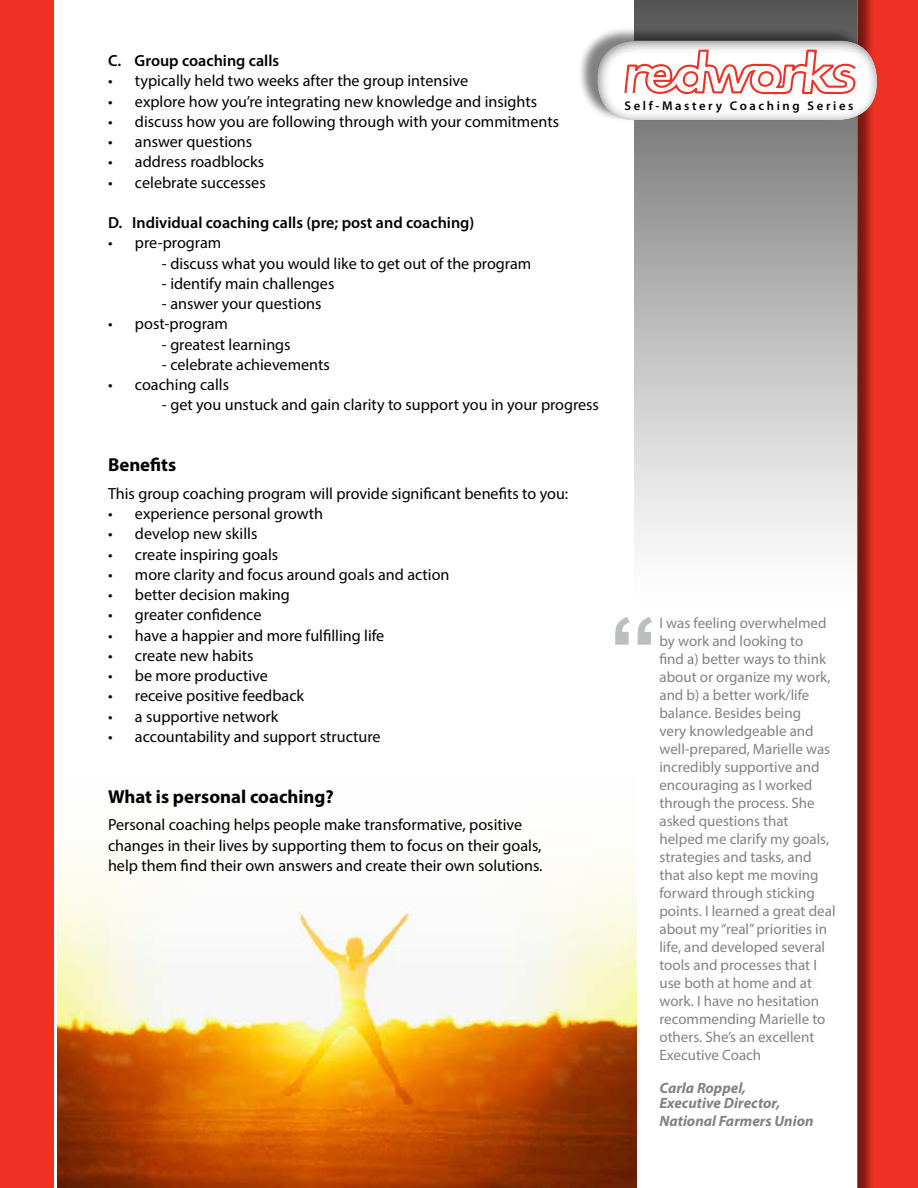
<style>
.page{position:relative;width:918px;height:1188px;background:#ee3124}
.page>*{position:absolute;margin:0;border:0;box-sizing:border-box;transform-origin:0 0}
.t1{font:700 93px "Arial";color:#bcbec0;scale:1.05 1}
.t2{font:700 18.75px "Myriad Pro";color:#000}
.t3{font:16.2px/20.2px "Myriad Pro";color:#000}
.t4{font:600 16.2px "Myriad Pro";color:#000}
.t5{font:15px/18px "Myriad Pro";color:#808285}
.t6{font:italic 700 15px/15px "Myriad Pro";color:#808285}
.t7{font:600 12.75px "Myriad Pro";letter-spacing:.205em;color:#000}
</style>
<div class="page">
<div style="left:55px;top:0;width:820px;height:1188px;background:#000;opacity:.5"></div>
<div style="left:54px;top:0;width:803px;height:1188px;background:#fff"></div>
<img style="left:57px;top:760px;width:579px;height:428px">
<svg style="left:635px;top:0;width:222px;height:608px;background:#bebebe"></svg>
<div style="left:578px;top:26px;width:296px;height:96px;background:#000;opacity:.5"></div>
<div style="left:595px;top:38px;width:283px;height:82px;background:#000;opacity:.6"></div>
<svg style="left:624px;top:50px;width:234px;height:47px;background:#fad2cf"></svg>
<p class="t4" style="left:108px;top:50px;width:173px">C. Group coaching calls</p>
<p class="t3" style="left:108px;top:71px;width:362px">• typically held two weeks after the group intensive</p>
<p class="t3" style="left:108px;top:91px;width:431px">• explore how you’re integrating new knowledge and insights</p>
<p class="t3" style="left:108px;top:111px;width:453px">• discuss how you are following through with your commitments</p>
<p class="t3" style="left:108px;top:131px;width:146px">• answer questions</p>
<p class="t3" style="left:108px;top:152px;width:158px">• address roadblocks</p>
<p class="t3" style="left:108px;top:172px;width:159px">• celebrate successes</p>
<p class="t4" style="left:108px;top:212px;width:368px">D. Individual coaching calls (pre; post and coaching)</p>
<p class="t3" style="left:108px;top:233px;width:115px">• pre-program</p>
<p class="t3" style="left:162px;top:253px;width:371px">- discuss what you would like to get out of the program</p>
<p class="t3" style="left:162px;top:273px;width:174px">- identify main challenges</p>
<p class="t3" style="left:162px;top:293px;width:161px">- answer your questions</p>
<p class="t3" style="left:108px;top:314px;width:122px">• post-program</p>
<p class="t3" style="left:162px;top:334px;width:130px">- greatest learnings</p>
<p class="t3" style="left:162px;top:354px;width:169px">- celebrate achievements</p>
<p class="t3" style="left:108px;top:374px;width:123px">• coaching calls</p>
<p class="t3" style="left:162px;top:395px;width:439px">- get you unstuck and gain clarity to support you in your progress</p>
<p class="t7" style="left:624px;top:98px;width:230px">Self-Mastery Coaching Series</p>
<p class="t2" style="left:108px;top:453px;width:70px">Benefits</p>
<p class="t3" style="left:108px;top:483px;width:462px">This group coaching program will provide significant benefits to you:</p>
<p class="t3" style="left:108px;top:503px;width:217px">• experience personal growth</p>
<p class="t3" style="left:108px;top:524px;width:151px">• develop new skills</p>
<p class="t3" style="left:108px;top:544px;width:172px">• create inspiring goals</p>
<p class="t3" style="left:108px;top:564px;width:343px">• more clarity and focus around goals and action</p>
<p class="t3" style="left:108px;top:584px;width:183px">• better decision making</p>
<p class="t3" style="left:108px;top:605px;width:155px">• greater confidence</p>
<p class="t3" style="left:108px;top:625px;width:278px">• have a happier and more fulfilling life</p>
<p class="t3" style="left:108px;top:645px;width:147px">• create new habits</p>
<p class="t3" style="left:108px;top:665px;width:161px">• be more productive</p>
<p class="t3" style="left:108px;top:686px;width:198px">• receive positive feedback</p>
<p class="t3" style="left:108px;top:706px;width:172px">• a supportive network</p>
<p class="t3" style="left:108px;top:726px;width:274px">• accountability and support structure</p>
<p class="t2" style="left:108px;top:784px;width:227px">What is personal coaching?</p>
<p class="t3" style="left:108px;top:815px;width:436px">Personal coaching helps people make transformative, positive changes in their lives by supporting them to focus on their goals, help them find their own answers and create their own solutions.</p>
<p class="t5" style="left:659px;top:613px;width:178px">I was feeling overwhelmed by work and looking to<br>find a) better ways to think about or organize my work, and b) a better work/life balance. Besides being<br>very knowledgeable and well-prepared, Marielle was incredibly supportive and encouraging as I worked through the process. She asked questions that helped me clarify my goals, strategies and tasks, and that also kept me moving forward through sticking points. I learned a great deal about my “real”priorities in life, and developed several tools and processes that I use both at home and at work. I have no hesitation recommending Marielle to others. She’s an excellent<br>Executive Coach</p>
<p class="t6" style="left:659px;top:1079px;width:122px">Carla Roppel,<br>Executive Director,</p>
<p class="t6" style="left:659px;top:1112px;width:156px">National Farmers Union</p>
<h1 class="t1" style="left:609px;top:590px;width:48px">“</h1>
</div>
